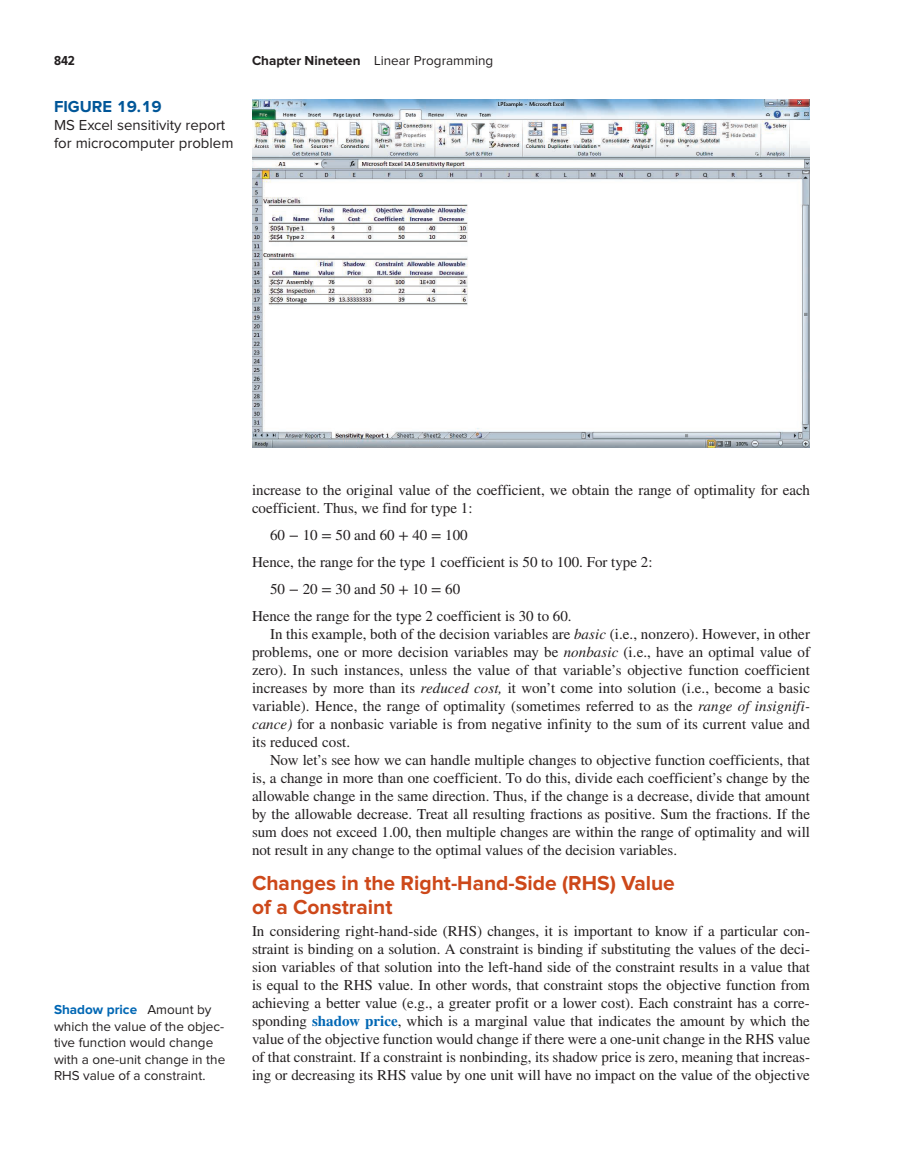
<style>
.page{position:relative;width:918px;height:1175px;background:#fff}
.page>*{position:absolute;margin:0;border:0;box-sizing:border-box;transform-origin:0 0}
.t1{font:700 21px/24px "Proxima Nova";color:#cd481a}
.t2{font:700 16.5px "Proxima Nova";color:#005698}
.t3{font:15px/18px "STIX Math Jax Main";color:#231f20;text-align:justify}
.t4{font:15px/18px "Proxima Nova";color:#231f20}
.t5{font:13.5px/16.5px "Proxima Nova";color:#231f20}
.t6{font:700 13.5px "Proxima Nova Cond";color:#231f20}
.s1{font-weight:700}
.s2{font-weight:700;color:#0167b4}
.s3{font-style:italic}
</style>
<div class="page">
<img style="left:252px;top:99px;width:558px;height:349px">
<p class="t6" style="left:54px;top:55px;width:23px">842</p>
<p class="t5" style="left:252px;top:54px;width:243px"><span class="s1">Chapter Nineteen</span> Linear Programming</p>
<p class="t2" style="left:54px;top:101px;width:109px">FIGURE 19.19</p>
<p class="t4" style="left:54px;top:118px;width:181px">MS Excel sensitivity report for microcomputer problem</p>
<p class="t5" style="left:54px;top:1003px;width:173px"><span class="s2">Shadow price</span> Amount by which the value of the objec&shy;tive function would change with a one-unit change in the<br>RHS value of a constraint.</p>
<p class="t3" style="left:252px;top:482px;width:560px">increase to the original value of the coefficient, we obtain the range of optimality for each coefficient. Thus, we find for type 1:</p>
<p class="t3" style="left:270px;top:527px;width:199px">60 − 10 = 50 and 60 + 40 = 100</p>
<p class="t3" style="left:252px;top:554px;width:402px">Hence, the range for the type 1 coefficient is 50 to 100. For type 2:</p>
<p class="t3" style="left:270px;top:581px;width:192px">50 − 20 = 30 and 50 + 10 = 60</p>
<p class="t3" style="left:252px;top:608px;width:321px">Hence the range for the type 2 coefficient is 30 to 60.</p>
<p class="t3" style="left:252px;top:626px;width:560px;text-indent:18px">In this example, both of the decision variables are <span class="s3">basic</span> (i.e., nonzero). However, in other problems, one or more decision variables may be <span class="s3">nonbasic</span> (i.e., have an optimal value of zero). In such instances, unless the value of that variable’s objective function coefficient increases by more than its <span class="s3">reduced cost,</span> it won’t come into solution (i.e., become a basic variable). Hence, the range of optimality (sometimes referred to as the <span class="s3">range of insignifi&shy;cance)</span> for a nonbasic variable is from negative infinity to the sum of its current value and its reduced cost.</p>
<p class="t3" style="left:252px;top:752px;width:560px;text-indent:18px">Now let’s see how we can handle multiple changes to objective function coefficients, that is, a change in more than one coefficient. To do this, divide each coefficient’s change by the allowable change in the same direction. Thus, if the change is a decrease, divide that amount by the allowable decrease. Treat all resulting fractions as positive. Sum the fractions. If the sum does not exceed 1.00, then multiple changes are within the range of optimality and will not result in any change to the optimal values of the decision variables.</p>
<h1 class="t1" style="left:252px;top:873px;width:424px">Changes in the Right-Hand-Side (RHS) Value of a Constraint</h1>
<p class="t3" style="left:252px;top:923px;width:560px">In considering right-hand-side (RHS) changes, it is important to know if a particular con&shy;straint is binding on a solution. A constraint is binding if substituting the values of the deci&shy;sion variables of that solution into the left-hand side of the constraint results in a value that is equal to the RHS value. In other words, that constraint stops the objective function from achieving a better value (e.g., a greater profit or a lower cost). Each constraint has a corre&shy;sponding <span class="s2">shadow price</span>, which is a marginal value that indicates the amount by which the value of the objective function would change if there were a one-unit change in the RHS value of that constraint. If a constraint is nonbinding, its shadow price is zero, meaning that increas&shy;ing or decreasing its RHS value by one unit will have no impact on the value of the objective</p>
</div>
